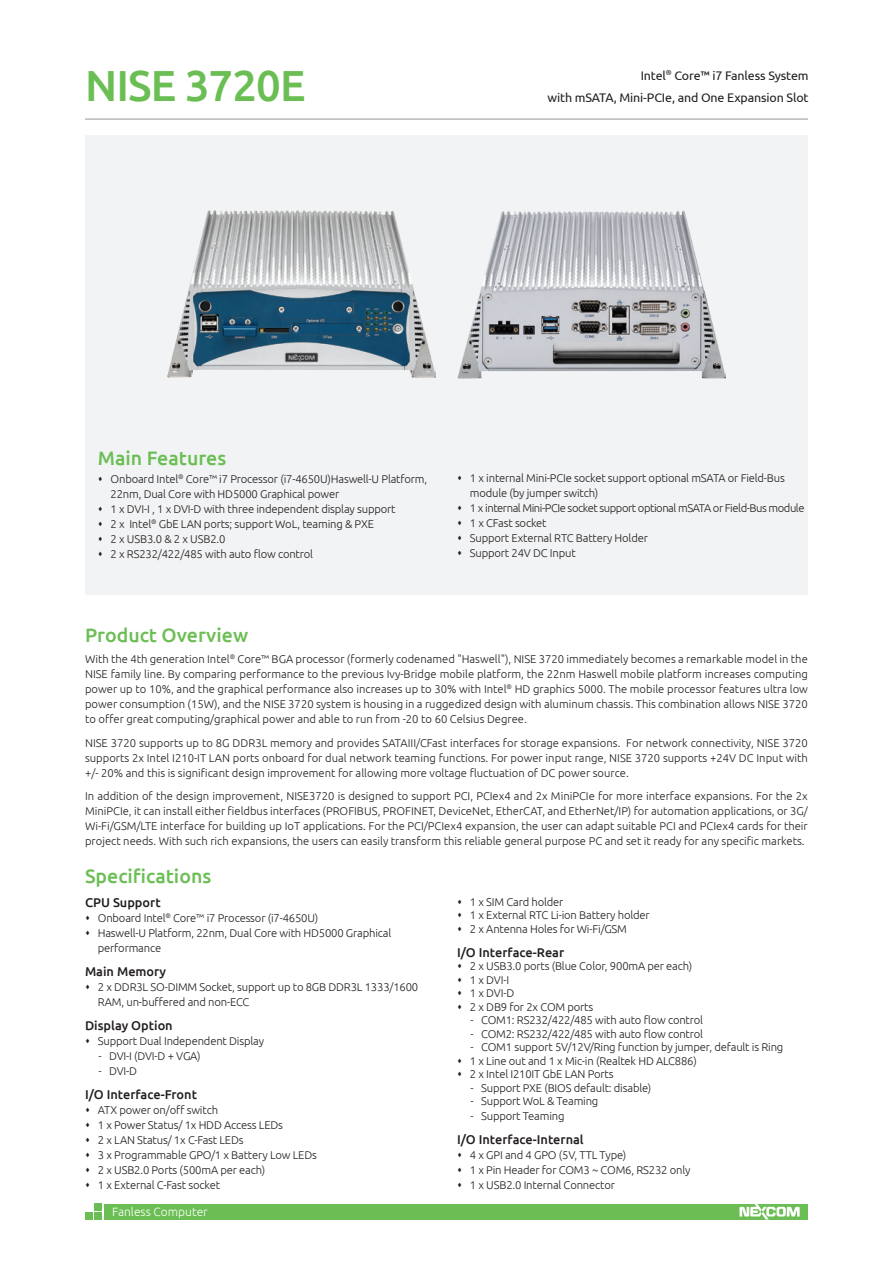
<style>
.page{position:relative;width:893px;height:1263px;background:#fff}
.page>*{position:absolute;margin:0;border:0;box-sizing:border-box;transform-origin:0 0}
.model_name{font:500 43.5px "Ubuntu";letter-spacing:-.02em;color:#6bbe54}
.t1{font:500 19.5px "Ubuntu";color:#6bbe54}
.item{font:500 12.75px "Ubuntu";color:#231f20}
.model_describe{font:12.45px "Ubuntu";letter-spacing:-.01em;color:#231f20}
.series_no{font:300 12px "Ubuntu";color:#fff}
.product_overview{font:300 11.25px/15px "Ubuntu";color:#231f20;text-align:justify}
.content{font:300 11.25px/15px "Ubuntu";letter-spacing:-.015em;color:#231f20}
.sub_list1{font:300 11.25px "Ubuntu";letter-spacing:-.015em;color:#231f20}
.content-2{font:300 11.25px "Ubuntu";letter-spacing:-.04em;color:#231f20}
</style>
<div class="page">
<div style="left:104px;top:1204px;width:704px;height:15px;background:#6bbe54"></div>
<div style="left:94px;top:1203px;width:7px;height:7px;background:#6bbe54"></div>
<div style="left:94px;top:1213px;width:7px;height:7px;background:#6bbe54"></div>
<div style="left:85px;top:1213px;width:7px;height:7px;background:#6bbe54"></div>
<svg style="left:739px;top:1204px;width:61px;height:15px"></svg>
<hr style="left:85px;top:119px;width:723px;height:1px;background:#939598">
<div style="left:85px;top:136px;width:723px;height:459px;background:#f2f3f4"></div>
<img style="left:457px;top:211px;width:268px;height:168px">
<img style="left:168px;top:211px;width:268px;height:166px">
<p class="model_name" style="left:85px;top:58px;width:222px">NISE 3720E</p>
<p class="model_describe" style="left:641px;top:68px;width:169px">Intel<sup>®</sup> Core™ i7 Fanless System</p>
<p class="model_describe" style="left:548px;top:90px;width:262px">with mSATA, Mini-PCIe, and One Expansion Slot</p>
<p class="t1" style="left:98px;top:446px;width:130px">Main Features</p>
<p class="content" style="left:111px;top:471px;width:318px">Onboard Intel<sup>®</sup> Core™ i7 Processor (i7-4650U)Haswell-U Platform,<br>22nm, Dual Core with HD5000 Graphical power</p>
<p class="content" style="left:111px;top:501px;width:286px">1 x DVI-I , 1 x DVI-D with three independent display support</p>
<p class="content" style="left:111px;top:516px;width:265px">2 x Intel<sup>®</sup> GbE LAN ports; support WoL, teaming &amp; PXE</p>
<p class="content" style="left:111px;top:531px;width:116px">2 x USB3.0 &amp; 2 x USB2.0</p>
<p class="content" style="left:111px;top:546px;width:204px">2 x RS232/422/485 with auto flow control</p>
<p class="content" style="left:470px;top:471px;width:316px">1 x internal Mini-PCIe socket support optional mSATA or Field-Bus module (by jumper switch)</p>
<p class="content-2" style="left:470px;top:502px;width:336px">1 x internal Mini-PCIe socket support optional mSATA or Field-Bus module</p>
<p class="content" style="left:470px;top:516px;width:78px">1 x CFast socket</p>
<p class="content" style="left:470px;top:531px;width:180px">Support External RTC Battery Holder</p>
<p class="content" style="left:470px;top:546px;width:107px">Support 24V DC Input</p>
<p class="t1" style="left:85px;top:622px;width:165px">Product Overview</p>
<p class="product_overview" style="left:85px;top:651px;width:724px">With the 4th generation Intel<sup>®</sup> Core™ BGA processor (formerly codenamed "Haswell"), NISE 3720 immediately becomes a remarkable model in the NISE family line. By comparing performance to the previous Ivy-Bridge mobile platform, the 22nm Haswell mobile platform increases computing power up to 10%, and the graphical performance also increases up to 30% with Intel<sup>®</sup> HD graphics 5000. The mobile processor features ultra low power consumption (15W), and the NISE 3720 system is housing in a ruggedized design with aluminum chassis. This combination allows NISE 3720 to offer great computing/graphical power and able to run from -20 to 60 Celsius Degree.</p>
<p class="product_overview" style="left:85px;top:735px;width:724px">NISE 3720 supports up to 8G DDR3L memory and provides SATAIII/CFast interfaces for storage expansions. For network connectivity, NISE 3720 supports 2x Intel I210-IT LAN ports onboard for dual network teaming functions. For power input range, NISE 3720 supports +24V DC Input with +/- 20% and this is significant design improvement for allowing more voltage fluctuation of DC power source.</p>
<p class="product_overview" style="left:85px;top:788px;width:724px">In addition of the design improvement, NISE3720 is designed to support PCI, PCIex4 and 2x MiniPCIe for more interface expansions. For the 2x MiniPCIe, it can install either fieldbus interfaces (PROFIBUS, PROFINET, DeviceNet, EtherCAT, and EtherNet/IP) for automation applications, or 3G/ Wi-Fi/GSM/LTE interface for building up IoT applications. For the PCI/PCIex4 expansion, the user can adapt suitable PCI and PCIex4 cards for their project needs. With such rich expansions, the users can easily transform this reliable general purpose PC and set it ready for any specific markets.</p>
<p class="t1" style="left:85px;top:863px;width:128px">Specifications</p>
<p class="item" style="left:85px;top:894px;width:77px">CPU Support</p>
<p class="content" style="left:98px;top:910px;width:222px">Onboard Intel<sup>®</sup> Core™ i7 Processor (i7-4650U)</p>
<p class="content" style="left:98px;top:925px;width:295px">Haswell-U Platform, 22nm, Dual Core with HD5000 Graphical performance</p>
<p class="item" style="left:85px;top:963px;width:83px">Main Memory</p>
<p class="content" style="left:98px;top:979px;width:322px">2 x DDR3L SO-DIMM Socket, support up to 8GB DDR3L 1333/1600<br>RAM, un-buffered and non-ECC</p>
<p class="item" style="left:85px;top:1017px;width:89px">Display Option</p>
<p class="content" style="left:98px;top:1033px;width:168px">Support Dual Independent Display</p>
<p class="sub_list1" style="left:99px;top:1049px;width:104px">- DVI-I (DVI-D + VGA)</p>
<p class="sub_list1" style="left:99px;top:1064px;width:40px">- DVI-D</p>
<p class="item" style="left:85px;top:1086px;width:113px">I/O Interface-Front</p>
<p class="content" style="left:98px;top:1102px;width:122px">ATX power on/off switch</p>
<p class="content" style="left:98px;top:1117px;width:187px">1 x Power Status/ 1x HDD Access LEDs</p>
<p class="content" style="left:98px;top:1132px;width:147px">2 x LAN Status/ 1x C-Fast LEDs</p>
<p class="content" style="left:98px;top:1147px;width:221px">3 x Programmable GPO/1 x Battery Low LEDs</p>
<p class="content" style="left:98px;top:1162px;width:169px">2 x USB2.0 Ports (500mA per each)</p>
<p class="content" style="left:98px;top:1177px;width:124px">1 x External C-Fast socket</p>
<p class="series_no" style="left:112px;top:1204px;width:97px">Fanless Computer</p>
<p class="content" style="left:470px;top:894px;width:95px">1 x SIM Card holder</p>
<p class="content" style="left:470px;top:907px;width:181px">1 x External RTC Li-ion Battery holder</p>
<p class="content" style="left:470px;top:921px;width:159px">2 x Antenna Holes for Wi-Fi/GSM</p>
<p class="item" style="left:457px;top:944px;width:109px">I/O Interface-Rear</p>
<p class="content" style="left:470px;top:958px;width:224px">2 x USB3.0 ports (Blue Color, 900mA per each)</p>
<p class="content" style="left:470px;top:972px;width:41px">1 x DVI-I</p>
<p class="content" style="left:470px;top:985px;width:46px">1 x DVI-D</p>
<p class="content" style="left:470px;top:999px;width:125px">2 x DB9 for 2x COM ports</p>
<p class="sub_list1" style="left:471px;top:1013px;width:234px">- COM1: RS232/422/485 with auto flow control</p>
<p class="sub_list1" style="left:471px;top:1027px;width:234px">- COM2: RS232/422/485 with auto flow control</p>
<p class="sub_list1" style="left:471px;top:1040px;width:314px">- COM1 support 5V/12V/Ring function by jumper, default is Ring</p>
<p class="content" style="left:470px;top:1053px;width:229px">1 x Line out and 1 x Mic-in (Realtek HD ALC886)</p>
<p class="content" style="left:470px;top:1066px;width:145px">2 x Intel I210IT GbE LAN Ports</p>
<p class="sub_list1" style="left:471px;top:1081px;width:182px">- Support PXE (BIOS default: disable)</p>
<p class="sub_list1" style="left:471px;top:1094px;width:129px">- Support WoL &amp; Teaming</p>
<p class="sub_list1" style="left:471px;top:1109px;width:95px">- Support Teaming</p>
<p class="item" style="left:457px;top:1132px;width:128px">I/O Interface-Internal</p>
<p class="content" style="left:470px;top:1147px;width:158px">4 x GPI and 4 GPO (5V, TTL Type)</p>
<p class="content" style="left:470px;top:1162px;width:222px">1 x Pin Header for COM3 ~ COM6, RS232 only</p>
<p class="content" style="left:470px;top:1177px;width:147px">1 x USB2.0 Internal Connector</p>
</div>
